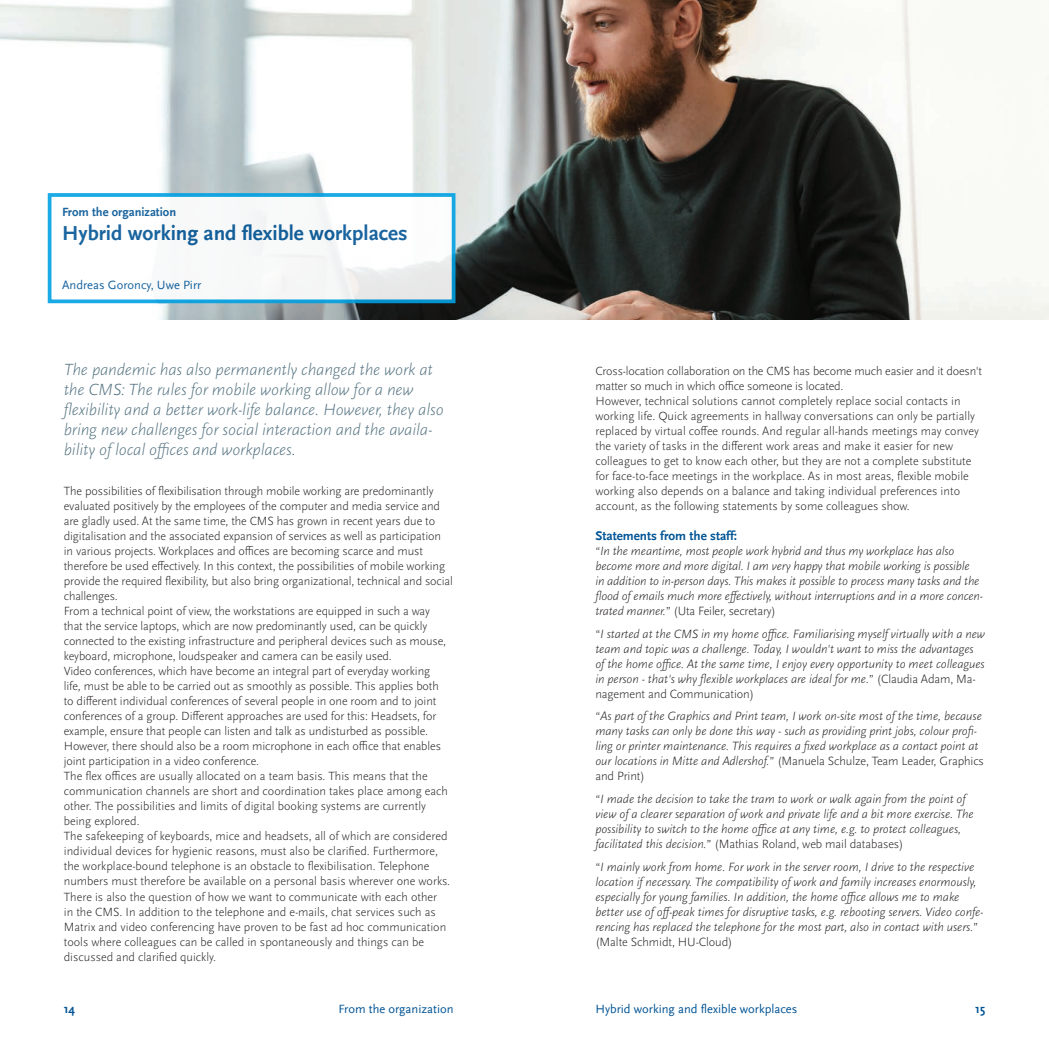
<style>
.page{position:relative;width:1049px;height:1053px;background:#fff}
.page>*{position:absolute;margin:0;border:0;box-sizing:border-box;transform-origin:0 0}
.t1{font:700 21.25px "HU Scala Sans";color:#005495}
.t2{font:italic 300 16.88px/20px "Scala Sans Pro";letter-spacing:-.01em;color:#557482}
.t3{font:700 13.12px "HU Scala Sans";color:#005495}
.t4{font:italic 300 12.5px/15px "Scala Sans Pro";letter-spacing:-.01em;color:#231f20}
.t5{font:12.5px "HU Scala Sans";color:#005495}
.t6{font:700 12.5px "HU Scala Sans";color:#005495}
.t7{font:700 12.5px "Scala Sans Pro";color:#005495}
.t8{font:300 12.38px/15px "Scala Sans Pro";letter-spacing:-.01em;color:#231f20}
.s1{font-style:normal}
</style>
<div class="page">
<img style="left:0;top:0;width:1049px;height:320px">
<svg style="left:53px;top:198px;width:397px;height:100px"></svg>
<div style="left:48px;top:193px;width:407px;height:110px;border:4px solid #00a1e3"></div>
<p class="t6" style="left:62px;top:205px;width:116px">From the organization</p>
<h1 class="t1" style="left:62px;top:221px;width:347px">Hybrid working and flexible workplaces</h1>
<p class="t5" style="left:62px;top:278px;width:141px">Andreas Goroncy, Uwe Pirr</p>
<p class="t2" style="left:64px;top:360px;width:381px">The pandemic has also permanently changed the work at the CMS: The rules for mobile working allow for a new flexibility and a better work-life balance. However, they also bring new challenges for social interaction and the availa&shy;bility of local offices and workplaces.</p>
<p class="t8" style="left:64px;top:484px;width:391px">The possibilities of flexibilisation through mobile working are predominantly evaluated positively by the employees of the computer and media service and are gladly used. At the same time, the CMS has grown in recent years due to digitalisation and the associated expansion of services as well as participation in various projects. Workplaces and offices are becoming scarce and must therefore be used effectively. In this context, the possibilities of mobile working provide the required flexibility, but also bring organizational, technical and social challenges.<br>From a technical point of view, the workstations are equipped in such a way<br>that the service laptops, which are now predominantly used, can be quickly connected to the existing infrastructure and peripheral devices such as mouse, keyboard, microphone, loudspeaker and camera can be easily used.<br>Video conferences, which have become an integral part of everyday working<br>life, must be able to be carried out as smoothly as possible. This applies both<br>to different individual conferences of several people in one room and to joint conferences of a group. Different approaches are used for this: Headsets, for example, ensure that people can listen and talk as undisturbed as possible.<br>However, there should also be a room microphone in each office that enables joint participation in a video conference.<br>The flex offices are usually allocated on a team basis. This means that the communication channels are short and coordination takes place among each other. The possibilities and limits of digital booking systems are currently being explored.<br>The safekeeping of keyboards, mice and headsets, all of which are considered individual devices for hygienic reasons, must also be clarified. Furthermore, the workplace-bound telephone is an obstacle to flexibilisation. Telephone numbers must therefore be available on a personal basis wherever one works.<br>There is also the question of how we want to communicate with each other<br>in the CMS. In addition to the telephone and e-mails, chat services such as Matrix and video conferencing have proven to be fast ad hoc communication tools where colleagues can be called in spontaneously and things can be discussed and clarified quickly.</p>
<p class="t8" style="left:595px;top:364px;width:388px">Cross-location collaboration on the CMS has become much easier and it doesn't matter so much in which office someone is located.<br>However, technical solutions cannot completely replace social contacts in working life. Quick agreements in hallway conversations can only be partially replaced by virtual coffee rounds. And regular all-hands meetings may convey the variety of tasks in the different work areas and make it easier for new colleagues to get to know each other, but they are not a complete substitute for face-to-face meetings in the workplace. As in most areas, flexible mobile working also depends on a balance and taking individual preferences into account, as the following statements by some colleagues show.</p>
<p class="t3" style="left:595px;top:528px;width:143px">Statements from the staff:</p>
<p class="t4" style="left:595px;top:543px;width:389px"><span class="s1">“</span>In the meantime, most people work hybrid and thus my workplace has also become more and more digital. I am very happy that mobile working is possible<br>in addition to in-person days. This makes it possible to process many tasks and the flood of emails much more effectively, without interruptions and in a more concen&shy;trated manner.<span class="s1">” (Uta Feiler, secretary)</span></p>
<p class="t4" style="left:595px;top:626px;width:391px"><span class="s1">“</span>I started at the CMS in my home office. Familiarising myself virtually with a new team and topic was a challenge. Today, I wouldn't want to miss the advantages of the home office. At the same time, I enjoy every opportunity to meet colleagues in person - that's why flexible workplaces are ideal for me.<span class="s1">” (Claudia Adam, Ma&shy;nagement and Communication)</span></p>
<p class="t4" style="left:595px;top:708px;width:390px"><span class="s1">“</span>As part of the Graphics and Print team, I work on-site most of the time, because many tasks can only be done this way - such as providing print jobs, colour profi&shy;ling or printer maintenance. This requires a fixed workplace as a contact point at our locations in Mitte and Adlershof.<span class="s1">” (Manuela Schulze, Team Leader, Graphics and Print)</span></p>
<p class="t4" style="left:595px;top:791px;width:380px"><span class="s1">“</span>I made the decision to take the tram to work or walk again from the point of view of a clearer separation of work and private life and a bit more exercise. The possibility to switch to the home office at any time, e.g. to protect colleagues, facilitated this decision.<span class="s1">” (Mathias Roland, web mail databases)</span></p>
<p class="t4" style="left:595px;top:858px;width:390px"><span class="s1">“</span>I mainly work from home. For work in the server room, I drive to the respective location if necessary. The compatibility of work and family increases enormously, especially for young families. In addition, the home office allows me to make better use of off-peak times for disruptive tasks, e.g. rebooting servers. Video confe&shy;rencing has replaced the telephone for the most part, also in contact with users.<span class="s1">” (Malte Schmidt, HU-Cloud)</span></p>
<p class="t5" style="left:338px;top:1001px;width:117px">From the organization</p>
<p class="t5" style="left:595px;top:1001px;width:204px">Hybrid working and flexible workplaces</p>
<p class="t7" style="left:64px;top:1001px;width:13px">14</p>
<p class="t7" style="left:975px;top:1001px;width:12px">15</p>
</div>
